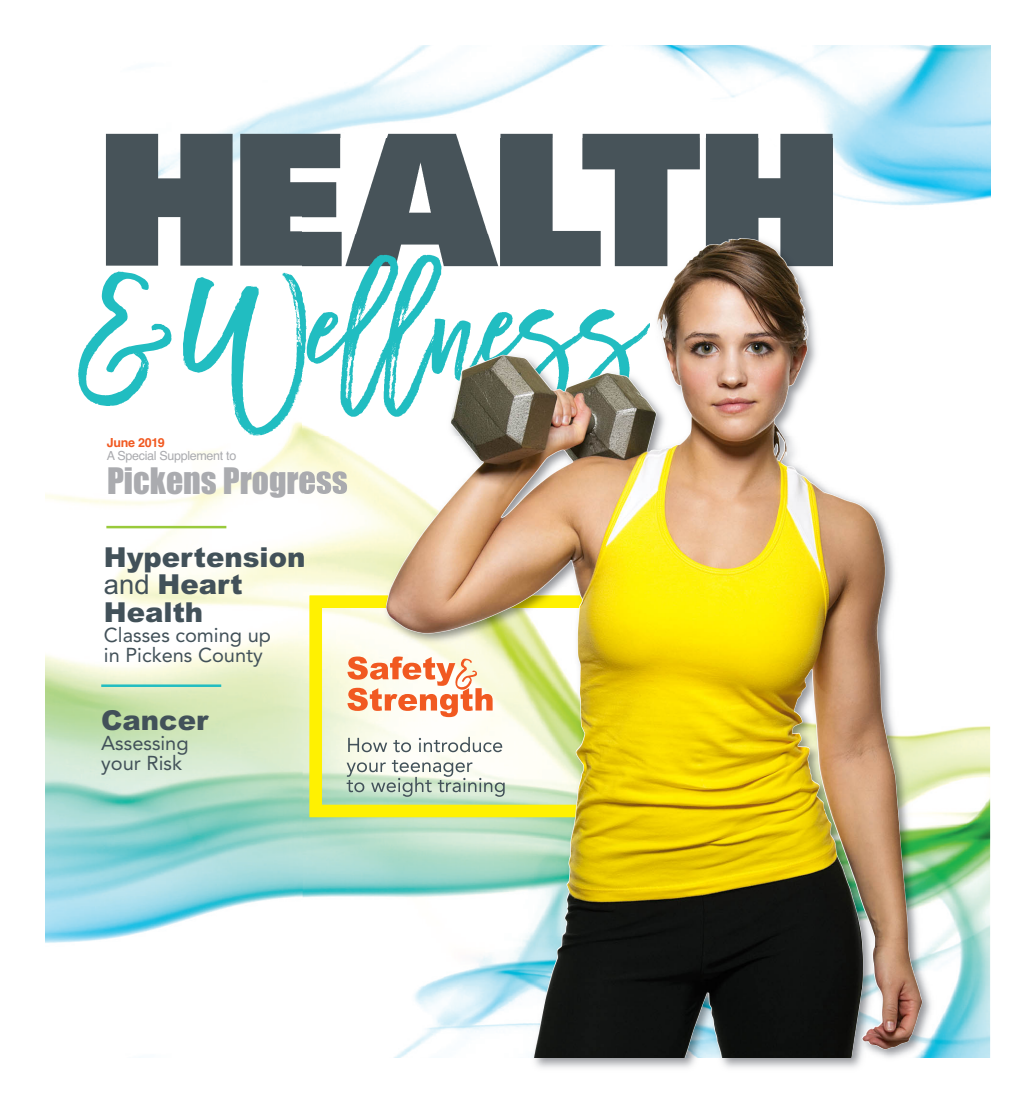
<style>
.page{position:relative;width:1035px;height:1103px;background:#fff}
.page>*{position:absolute;margin:0;border:0;box-sizing:border-box;transform-origin:0 0}
.t1{font:33.75px "Impact";color:#aaabaf}
.t2{font:900 27.5px/27.5px "Arial";color:#425159}
.t3{font:20px/20px "Avenir";color:#425159}
.t4{font:12.5px "Helvetica";letter-spacing:-.025em;color:#aaabaf}
.t5{font:700 12.5px "Helvetica";letter-spacing:-.025em;color:#f15921}
.s1{font-weight:400}
</style>
<div class="page">
<img style="left:45px;top:435px;width:258px;height:508px">
<img style="left:106px;top:45px;width:884px;height:94px">
<svg style="left:706px;top:134px;width:127px;height:5px"></svg>
<svg style="left:78px;top:134px;width:622px;height:301px"></svg>
<img style="left:534px;top:1058px;width:328px;height:10px">
<img style="left:303px;top:435px;width:687px;height:623px">
<img style="left:833px;top:139px;width:157px;height:67px">
<img style="left:310px;top:595px;width:306px;height:222px">
<svg style="left:303px;top:552px;width:1px;height:16px"></svg>
<img style="left:347px;top:656px;width:108px;height:30px">
<img style="left:347px;top:687px;width:146px;height:30px">
<img style="left:348px;top:738px;width:99px;height:14px">
<img style="left:347px;top:760px;width:77px;height:36px">
<img style="left:303px;top:139px;width:530px;height:296px">
<img style="left:501px;top:238px;width:308px;height:279px">
<hr style="left:101px;top:684px;width:120px;height:3px;background:#21bdc1">
<hr style="left:106px;top:526px;width:120px;height:2px;background:#99ca3b">
<svg style="left:455px;top:658px;width:22px;height:31px"></svg>
<p class="t5" style="left:107px;top:435px;width:59px">June 2019</p>
<p class="t4" style="left:107px;top:448px;width:131px">A Special Supplement to</p>
<h1 class="t1" style="left:107px;top:462px;width:242px">Pickens Progress</h1>
<h2 class="t2" style="left:104px;top:543px;width:203px">Hypertension <span class="s1">and</span> Heart<br>Health</h2>
<p class="t3" style="left:104px;top:624px;width:169px">Classes coming up in Pickens County</p>
<h2 class="t2" style="left:101px;top:706px;width:108px">Cancer</h2>
<p class="t3" style="left:101px;top:732px;width:89px">Assessing your Risk</p>
</div>
